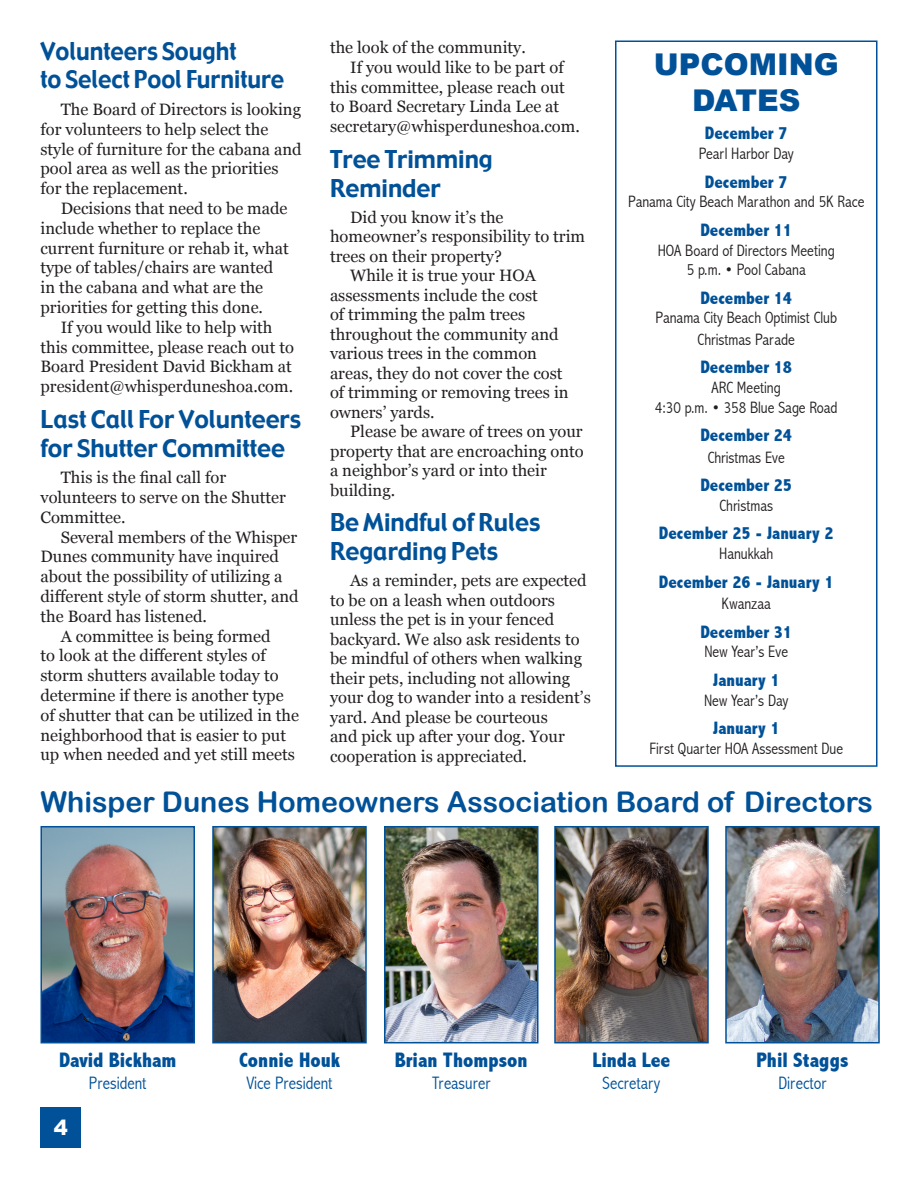
<style>
.page{position:relative;width:918px;height:1188px;background:#fff}
.page>*{position:absolute;margin:0;border:0;box-sizing:border-box;transform-origin:0 0}
.t1{font:900 30px "Arial";color:#015198}
.t2{font:28.5px "Arial Rounded MT Bold";color:#015198}
.t3{font:24px/28.8px "Gadget";color:#015198}
.t4{font:24px "Gadget";color:#015198;scale:.94 1}
.t5{font:800 condensed 21px "Abadi";color:#015198}
.t6{font:900 21px "Arial";color:#fff}
.t7{font:800 condensed 18px "Abadi";color:#015198}
.t8{font:300 condensed 18px "Abadi";color:#015198}
.t9{font:16.5px/19.8px "Georgia";color:#231f20}
.t10{font:300 condensed 16.5px "Abadi";color:#231f20}
</style>
<div class="page">
<div style="left:40px;top:1107px;width:41px;height:41px;background:#015198"></div>
<img style="left:215px;top:829px;width:149px;height:211px">
<div style="left:212px;top:826px;width:155px;height:217px;border:2px solid #015198"></div>
<img style="left:43px;top:829px;width:149px;height:211px">
<div style="left:40px;top:826px;width:155px;height:217px;border:2px solid #015198"></div>
<img style="left:387px;top:829px;width:148px;height:211px">
<div style="left:384px;top:826px;width:154px;height:217px;border:2px solid #015198"></div>
<img style="left:557px;top:829px;width:149px;height:211px">
<div style="left:554px;top:826px;width:155px;height:217px;border:2px solid #015198"></div>
<img style="left:728px;top:829px;width:149px;height:211px">
<div style="left:725px;top:826px;width:155px;height:217px;border:2px solid #015198"></div>
<div style="left:615px;top:40px;width:263px;height:727px;border:2px solid #015198"></div>
<p class="t4" style="left:40px;top:35px;width:210px">Volunteers Sought</p>
<p class="t4" style="left:40px;top:64px;width:261px">to Select Pool Furniture</p>
<p class="t9" style="left:40px;top:99px;width:263px;text-indent:20px">The Board of Directors is looking for volunteers to help select the style of furniture for the cabana and pool area as well as the priorities for the replacement.</p>
<p class="t9" style="left:40px;top:198px;width:250px;text-indent:20px">Decisions that need to be made include whether to replace the current furniture or rehab it, what type of tables/chairs are wanted in the cabana and what are the priorities for getting this done.</p>
<p class="t9" style="left:40px;top:317px;width:255px;text-align:center">If you would like to help with<br>this committee, please reach out to Board President David Bickham at president@whisperduneshoa.com.</p>
<p class="t3" style="left:40px;top:406px;width:262px">Last Call For Volunteers</p>
<p class="t3" style="left:40px;top:435px;width:246px">for Shutter Committee</p>
<p class="t9" style="left:40px;top:467px;width:247px;text-indent:20px">This is the final call for volunteers to serve on the Shutter<br>Committee.</p>
<p class="t9" style="left:40px;top:526px;width:260px;text-indent:20px">Several members of the Whisper<br>Dunes community have inquired about the possibility of utilizing a different style of storm shutter, and the Board has listened.</p>
<p class="t9" style="left:40px;top:625px;width:260px;text-indent:20px">A committee is being formed<br>to look at the different styles of storm shutters available today to determine if there is another type of shutter that can be utilized in the neighborhood that is easier to put up when needed and yet still meets</p>
<p class="t9" style="left:330px;top:37px;width:197px">the look of the community.</p>
<p class="t9" style="left:330px;top:57px;width:251px;text-indent:20px">If you would like to be part of this committee, please reach out to Board Secretary Linda Lee at secretary@whisperduneshoa.com.</p>
<p class="t3" style="left:330px;top:146px;width:164px">Tree Trimming<br>Reminder</p>
<p class="t9" style="left:330px;top:207px;width:257px;text-indent:20px">Did you know it’s the homeowner’s responsibility to trim trees on their property?</p>
<p class="t9" style="left:330px;top:265px;width:240px;text-indent:20px">While it is true your HOA assessments include the cost<br>of trimming the palm trees throughout the community and various trees in the common areas, they do not cover the cost of trimming or removing trees in owners’ yards.</p>
<p class="t9" style="left:330px;top:421px;width:255px;text-indent:20px">Please be aware of trees on your property that are encroaching onto a neighbor’s yard or into their building.</p>
<p class="t3" style="left:330px;top:509px;width:212px">Be Mindful of Rules<br>Regarding Pets</p>
<p class="t9" style="left:330px;top:570px;width:262px;text-indent:20px">As a reminder, pets are expected to be on a leash when outdoors unless the pet is in your fenced backyard. We also ask residents to be mindful of others when walking their pets, including not allowing your dog to wander into a resident’s yard. And please be courteous<br>and pick up after your dog. Your cooperation is appreciated.</p>
<p class="t1" style="left:654px;top:43px;width:186px">UPCOMING</p>
<p class="t1" style="left:692px;top:79px;width:110px">DATES</p>
<p class="t7" style="left:705px;top:123px;width:84px">December 7</p>
<p class="t10" style="left:699px;top:144px;width:97px">Pearl Harbor Day</p>
<p class="t7" style="left:705px;top:171px;width:84px">December 7</p>
<p class="t10" style="left:628px;top:192px;width:238px">Panama City Beach Marathon and 5K Race</p>
<p class="t7" style="left:700px;top:219px;width:93px">December 11</p>
<p class="t10" style="left:658px;top:240px;width:179px">HOA Board of Directors Meeting</p>
<p class="t10" style="left:687px;top:260px;width:121px">5 p.m. • Pool Cabana</p>
<p class="t7" style="left:700px;top:287px;width:93px">December 14</p>
<p class="t10" style="left:655px;top:308px;width:183px">Panama City Beach Optimist Club</p>
<p class="t10" style="left:698px;top:330px;width:99px">Christmas Parade</p>
<p class="t7" style="left:700px;top:357px;width:93px">December 18</p>
<p class="t10" style="left:712px;top:378px;width:71px">ARC Meeting</p>
<p class="t10" style="left:655px;top:398px;width:184px">4:30 p.m. • 358 Blue Sage Road</p>
<p class="t7" style="left:700px;top:425px;width:93px">December 24</p>
<p class="t10" style="left:708px;top:448px;width:79px">Christmas Eve</p>
<p class="t7" style="left:700px;top:475px;width:93px">December 25</p>
<p class="t10" style="left:719px;top:496px;width:55px">Christmas</p>
<p class="t7" style="left:659px;top:523px;width:176px">December 25 - January 2</p>
<p class="t10" style="left:719px;top:544px;width:56px">Hanukkah</p>
<p class="t7" style="left:659px;top:571px;width:176px">December 26 - January 1</p>
<p class="t10" style="left:722px;top:594px;width:51px">Kwanzaa</p>
<p class="t7" style="left:700px;top:621px;width:93px">December 31</p>
<p class="t10" style="left:704px;top:642px;width:85px">New Year’s Eve</p>
<p class="t7" style="left:713px;top:669px;width:68px">January 1</p>
<p class="t10" style="left:704px;top:690px;width:86px">New Year’s Day</p>
<p class="t7" style="left:713px;top:717px;width:68px">January 1</p>
<p class="t10" style="left:649px;top:739px;width:195px">First Quarter HOA Assessment Due</p>
<p class="t2" style="left:40px;top:785px;width:834px">Whisper Dunes Homeowners Association Board of Directors</p>
<p class="t5" style="left:59px;top:1048px;width:119px">David Bickham</p>
<p class="t8" style="left:89px;top:1072px;width:59px">President</p>
<p class="t6" style="left:54px;top:1112px;width:16px">4</p>
<p class="t5" style="left:239px;top:1048px;width:102px">Connie Houk</p>
<p class="t8" style="left:246px;top:1072px;width:88px">Vice President</p>
<p class="t5" style="left:395px;top:1048px;width:134px">Brian Thompson</p>
<p class="t8" style="left:432px;top:1072px;width:60px">Treasurer</p>
<p class="t5" style="left:593px;top:1048px;width:79px">Linda Lee</p>
<p class="t8" style="left:603px;top:1072px;width:59px">Secretary</p>
<p class="t5" style="left:756px;top:1048px;width:94px">Phil Staggs</p>
<p class="t8" style="left:779px;top:1072px;width:49px">Director</p>
</div>
